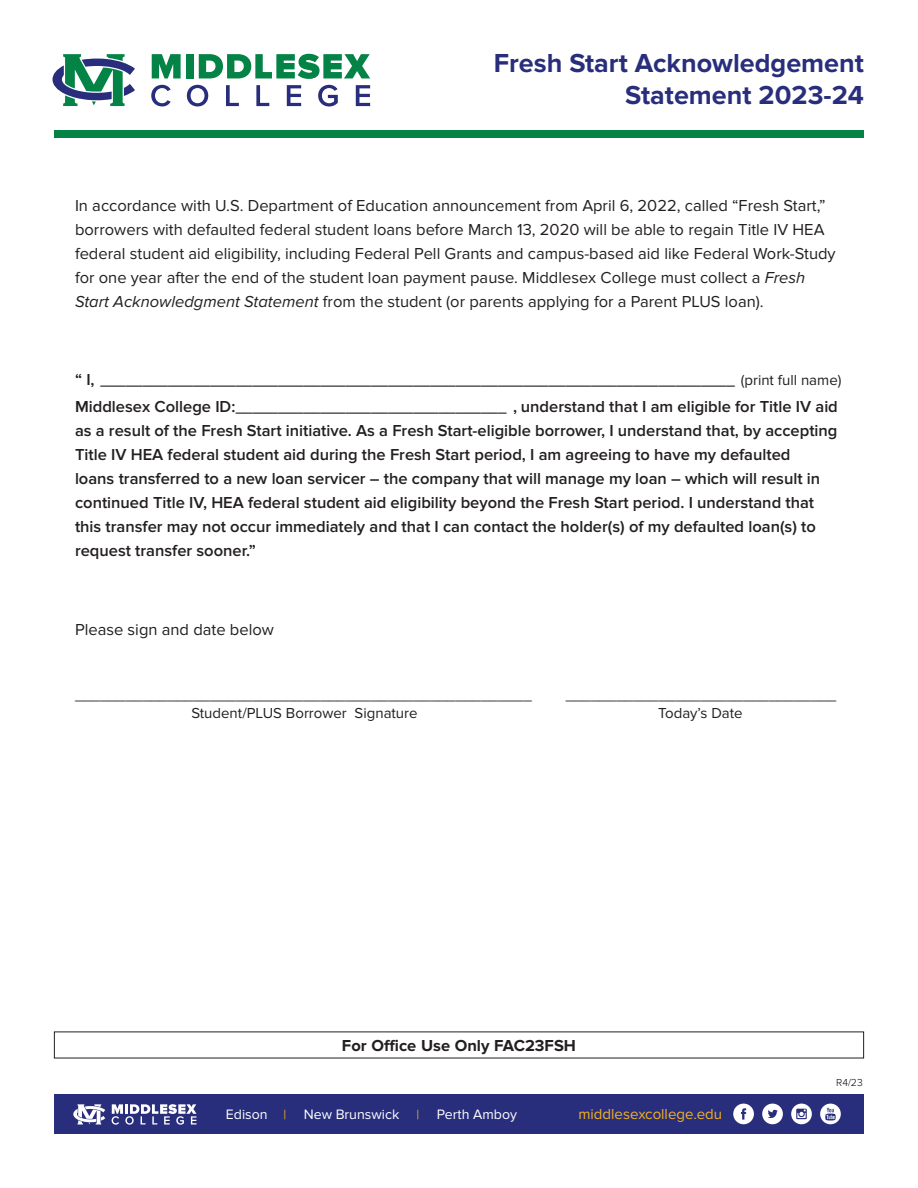
<style>
.page{position:relative;width:918px;height:1188px;background:#fff}
.page>*{position:absolute;margin:0;border:0;box-sizing:border-box;transform-origin:0 0}
.t1{font:700 27px/31.5px "Proxima Nova";color:#282e7c;text-align:right}
.t2{font:600 16.5px/24px "Proxima Nova";color:#231f20}
.t3{font:16.5px/24px "Proxima Nova";color:#231f20}
.t4{font:700 16.5px "Proxima Nova";color:#231f20}
.t5{font:15px "Proxima Nova";color:#231f20}
.t6{font:600 15px "Proxima Nova";color:#231f20}
.t7{font:15px "Proxima Nova";color:#f4b11e}
.t8{font:14.1px "Proxima Nova";color:#fff}
.t9{font:300 10.5px "Proxima Nova";color:#040503}
.s1{font-style:italic}
.s2{font-size:16.5px}
.s3{font-weight:400}
.s4{font-size:15px}
.s5{font-size:13.35px;color:#f4b11e}
</style>
<div class="page">
<div style="left:54px;top:130px;width:810px;height:8px;background:#038345"></div>
<svg style="left:151px;top:85px;width:20px;height:21px"></svg>
<svg style="left:187px;top:85px;width:21px;height:21px"></svg>
<svg style="left:226px;top:85px;width:13px;height:21px"></svg>
<svg style="left:256px;top:85px;width:13px;height:21px"></svg>
<svg style="left:287px;top:85px;width:14px;height:21px"></svg>
<svg style="left:318px;top:85px;width:20px;height:22px"></svg>
<svg style="left:356px;top:85px;width:14px;height:21px"></svg>
<svg style="left:53px;top:54px;width:82px;height:52px"></svg>
<svg style="left:152px;top:54px;width:29px;height:24px"></svg>
<div style="left:186px;top:54px;width:7px;height:24px;background:#038345"></div>
<svg style="left:199px;top:54px;width:171px;height:25px"></svg>
<div style="left:54px;top:1095px;width:810px;height:39px;background:#282e7c"></div>
<div style="left:733px;top:1104px;width:21px;height:20px;background:#fff;border-radius:50%"></div>
<svg style="left:741px;top:1108px;width:5px;height:12px"></svg>
<div style="left:762px;top:1104px;width:21px;height:20px;background:#fff;border-radius:50%"></div>
<svg style="left:768px;top:1110px;width:10px;height:8px"></svg>
<div style="left:791px;top:1104px;width:21px;height:20px;background:#fff;border-radius:50%"></div>
<svg style="left:796px;top:1109px;width:11px;height:10px"></svg>
<div style="left:820px;top:1104px;width:21px;height:20px;background:#fff;border-radius:50%"></div>
<svg style="left:825px;top:1108px;width:11px;height:12px"></svg>
<svg style="left:73px;top:1104px;width:32px;height:20px"></svg>
<svg style="left:112px;top:1104px;width:84px;height:21px"></svg>
<h1 class="t1" style="left:494px;top:48px;width:372px">Fresh Start Acknowledgement<br>Statement 2023-24</h1>
<p class="t3" style="left:75px;top:194px;width:762px">In accordance with U.S. Department of Education announcement from April 6, 2022, called “Fresh Start,” borrowers with defaulted federal student loans before March 13, 2020 will be able to regain Title IV HEA federal student aid eligibility, including Federal Pell Grants and campus-based aid like Federal Work-Study for one year after the end of the student loan payment pause. Middlesex College must collect a <span class="s1">Fresh Start Acknowledgment Statement</span> from the student (or parents applying for a Parent PLUS loan).</p>
<p class="t6" style="left:75px;top:372px;width:768px"><span class="s2">“ I,</span> ___________________________________________________________________________ <span class="s3">(print full name)</span></p>
<p class="t2" style="left:75px;top:395px;width:764px">Middlesex College ID:<span class="s4">________________________________</span> , understand that I am eligible for Title IV aid as a result of the Fresh Start initiative. As a Fresh Start-eligible borrower, I understand that, by accepting Title IV HEA federal student aid during the Fresh Start period, I am agreeing to have my defaulted<br>loans transferred to a new loan servicer – the company that will manage my loan – which will result in continued Title IV, HEA federal student aid eligibility beyond the Fresh Start period. I understand that this transfer may not occur immediately and that I can contact the holder(s) of my defaulted loan(s) to request transfer sooner.”</p>
<p class="t3" style="left:75px;top:617px;width:200px">Please sign and date below</p>
<p class="t5" style="left:75px;top:686px;width:458px">______________________________________________________</p>
<p class="t5" style="left:566px;top:686px;width:272px">________________________________</p>
<p class="t5" style="left:191px;top:704px;width:228px">Student/PLUS Borrower Signature</p>
<p class="t5" style="left:658px;top:704px;width:86px">Today’s Date</p>
<h2 class="t4" style="left:342px;top:1036px;width:236px">For Office Use Only FAC23FSH</h2>
<p class="t8" style="left:226px;top:1106px;width:293px">Edison <span class="s5">|</span> New Brunswick <span class="s5">|</span> Perth Amboy</p>
<p class="t7" style="left:578px;top:1105px;width:145px">middlesexcollege.edu</p>
<p class="t9" style="left:836px;top:1076px;width:28px">R4/23</p>
</div>
